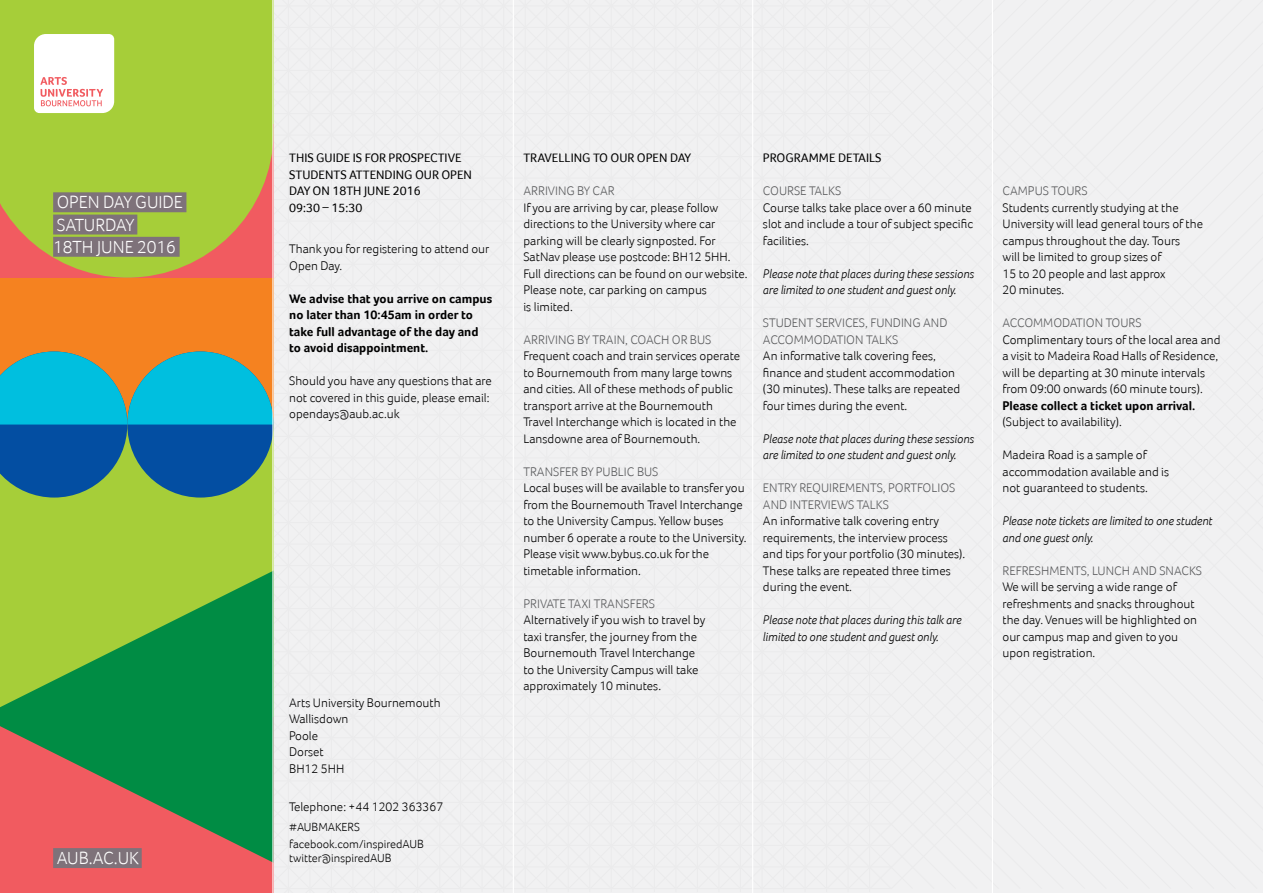
<style>
.page{position:relative;width:1263px;height:893px;background:#fff}
.page>*{position:absolute;margin:0;border:0;box-sizing:border-box;transform-origin:0 0}
.t1{font:300 18px/22.2px "Foco";color:#fff}
.t2{font:300 12.75px/16.5px "Foco";color:#000}
.t3{font:italic 300 12.75px/16.5px "Foco";color:#000}
.t4{font:300 12.75px/16.5px "Foco";color:#58595b}
.t5{font:700 12.75px/16.5px "Foco";color:#000}
.t6{font:12.75px/16.5px "Foco";color:#000}
.t7{font:300 12px/17.1px "Foco";color:#000}
</style>
<div class="page">
<div style="left:461px;top:0;width:21px;height:889px;background:#f1f1f2"></div>
<div style="left:482px;top:0;width:21px;height:889px;background:#f1f1f2"></div>
<div style="left:503px;top:0;width:22px;height:889px;background:#f1f1f2"></div>
<div style="left:525px;top:0;width:21px;height:889px;background:#f1f1f2"></div>
<div style="left:546px;top:0;width:22px;height:889px;background:#f1f1f2"></div>
<div style="left:568px;top:0;width:21px;height:889px;background:#f1f1f2"></div>
<div style="left:589px;top:0;width:22px;height:889px;background:#f1f1f2"></div>
<div style="left:611px;top:0;width:21px;height:889px;background:#f1f1f2"></div>
<div style="left:632px;top:0;width:22px;height:889px;background:#f1f1f2"></div>
<div style="left:654px;top:0;width:21px;height:889px;background:#f1f1f2"></div>
<div style="left:675px;top:0;width:22px;height:889px;background:#f1f1f2"></div>
<div style="left:697px;top:0;width:21px;height:889px;background:#f1f1f2"></div>
<div style="left:718px;top:0;width:22px;height:889px;background:#f1f1f2"></div>
<div style="left:740px;top:0;width:21px;height:889px;background:#f1f1f2"></div>
<div style="left:761px;top:0;width:22px;height:889px;background:#f1f1f2"></div>
<div style="left:783px;top:0;width:22px;height:889px;background:#f1f1f2"></div>
<div style="left:805px;top:0;width:21px;height:889px;background:#f1f1f2"></div>
<div style="left:826px;top:0;width:22px;height:889px;background:#f1f1f2"></div>
<div style="left:848px;top:0;width:21px;height:889px;background:#f1f1f2"></div>
<div style="left:869px;top:0;width:22px;height:889px;background:#f1f1f2"></div>
<div style="left:891px;top:0;width:372px;height:889px;background:#f1f1f2"></div>
<div style="left:450px;top:0;width:11px;height:889px;background:#f1f1f2"></div>
<div style="left:429px;top:0;width:21px;height:893px;background:#f1f1f2"></div>
<div style="left:408px;top:0;width:21px;height:893px;background:#f1f1f2"></div>
<div style="left:385px;top:0;width:23px;height:893px;background:#f1f1f2"></div>
<div style="left:364px;top:0;width:21px;height:893px;background:#f1f1f2"></div>
<div style="left:343px;top:0;width:21px;height:893px;background:#f1f1f2"></div>
<div style="left:321px;top:0;width:22px;height:893px;background:#f1f1f2"></div>
<hr style="left:992px;top:0;width:1px;height:893px;background:#fff">
<hr style="left:752px;top:0;width:1px;height:893px;background:#fff">
<hr style="left:513px;top:0;width:1px;height:893px;background:#fff">
<svg style="left:0;top:0;width:321px;height:893px;background:#95ab6e"></svg>
<h1 class="t1" style="left:53px;top:191px;width:131px">OPEN DAY GUIDE<br>SATURDAY<br>18TH JUNE 2016</h1>
<h1 class="t1" style="left:57px;top:847px;width:84px">AUB.AC.UK</h1>
<p class="t6" style="left:289px;top:149px;width:184px">THIS GUIDE IS FOR PROSPECTIVE<br>STUDENTS ATTENDING OUR OPEN<br>DAY ON 18TH JUNE 2016<br>09:30 – 15:30</p>
<p class="t2" style="left:289px;top:240px;width:202px">Thank you for registering to attend our<br>Open Day.</p>
<p class="t5" style="left:289px;top:290px;width:204px">We advise that you arrive on campus no later than 10:45am in order to take full advantage of the day and to avoid disappointment.</p>
<p class="t2" style="left:289px;top:372px;width:204px">Should you have any questions that are not covered in this guide, please email: opendays@aub.ac.uk</p>
<p class="t2" style="left:289px;top:694px;width:153px">Arts University Bournemouth<br>Wallisdown<br>Poole<br>Dorset<br>BH12 5HH</p>
<p class="t2" style="left:289px;top:799px;width:156px">Telephone: +44 1202 363367</p>
<p class="t7" style="left:289px;top:818px;width:136px">#AUBMAKERS facebook.com/inspiredAUB</p>
<p class="t7" style="left:289px;top:850px;width:104px">twitter@inspiredAUB</p>
<p class="t6" style="left:523px;top:149px;width:169px">TRAVELLING TO OUR OPEN DAY</p>
<p class="t4" style="left:523px;top:182px;width:93px">ARRIVING BY CAR</p>
<p class="t2" style="left:523px;top:199px;width:226px">If you are arriving by car, please follow directions to the University where car parking will be clearly signposted. For SatNav please use postcode: BH12 5HH.<br>Full directions can be found on our website.<br>Please note, car parking on campus<br>is limited.</p>
<p class="t4" style="left:523px;top:331px;width:190px">ARRIVING BY TRAIN, COACH OR BUS</p>
<p class="t2" style="left:523px;top:347px;width:218px">Frequent coach and train services operate to Bournemouth from many large towns and cities. All of these methods of public transport arrive at the Bournemouth Travel Interchange which is located in the Lansdowne area of Bournemouth.</p>
<p class="t4" style="left:523px;top:463px;width:137px">TRANSFER BY PUBLIC BUS</p>
<p class="t2" style="left:523px;top:479px;width:225px">Local buses will be available to transfer you from the Bournemouth Travel Interchange to the University Campus. Yellow buses number 6 operate a route to the University.<br>Please visit www.bybus.co.uk for the timetable information.</p>
<p class="t4" style="left:523px;top:595px;width:133px">PRIVATE TAXI TRANSFERS</p>
<p class="t2" style="left:523px;top:611px;width:184px">Alternatively if you wish to travel by taxi transfer, the journey from the Bournemouth Travel Interchange to the University Campus will take approximately 10 minutes.</p>
<p class="t6" style="left:763px;top:149px;width:120px">PROGRAMME DETAILS</p>
<p class="t4" style="left:763px;top:182px;width:80px">COURSE TALKS</p>
<p class="t2" style="left:763px;top:199px;width:212px;text-align:justify">Course talks take place over a 60 minute slot and include a tour of subject specific facilities.</p>
<p class="t3" style="left:763px;top:265px;width:213px">Please note that places during these sessions are limited to one student and guest only.</p>
<p class="t4" style="left:763px;top:314px;width:186px">STUDENT SERVICES, FUNDING AND<br>ACCOMMODATION TALKS</p>
<p class="t2" style="left:763px;top:347px;width:199px">An informative talk covering fees, finance and student accommodation (30 minutes). These talks are repeated four times during the event.</p>
<p class="t3" style="left:763px;top:430px;width:213px">Please note that places during these sessions are limited to one student and guest only.</p>
<p class="t4" style="left:763px;top:479px;width:194px">ENTRY REQUIREMENTS, PORTFOLIOS<br>AND INTERVIEWS TALKS</p>
<p class="t2" style="left:763px;top:512px;width:204px">An informative talk covering entry requirements, the interview process and tips for your portfolio (30 minutes).<br>These talks are repeated three times during the event.</p>
<p class="t3" style="left:763px;top:611px;width:200px">Please note that places during this talk are limited to one student and guest only.</p>
<p class="t4" style="left:1002px;top:182px;width:87px">CAMPUS TOURS</p>
<p class="t2" style="left:1002px;top:199px;width:202px">Students currently studying at the<br>University will lead general tours of the campus throughout the day. Tours<br>will be limited to group sizes of<br>15 to 20 people and last approx<br>20 minutes.</p>
<p class="t4" style="left:1002px;top:314px;width:141px">ACCOMMODATION TOURS</p>
<p class="t2" style="left:1002px;top:331px;width:220px">Complimentary tours of the local area and a visit to Madeira Road Halls of Residence, will be departing at 30 minute intervals from 09:00 onwards (60 minute tours).</p>
<p class="t5" style="left:1002px;top:397px;width:194px">Please collect a ticket upon arrival.</p>
<p class="t2" style="left:1002px;top:413px;width:121px">(Subject to availability).</p>
<p class="t2" style="left:1002px;top:446px;width:168px">Madeira Road is a sample of accommodation available and is not guaranteed to students.</p>
<p class="t3" style="left:1002px;top:512px;width:211px">Please note tickets are limited to one student and one guest only.</p>
<p class="t4" style="left:1002px;top:562px;width:201px">REFRESHMENTS, LUNCH AND SNACKS</p>
<p class="t2" style="left:1002px;top:578px;width:196px">We will be serving a wide range of refreshments and snacks throughout the day. Venues will be highlighted on our campus map and given to you upon registration.</p>
</div>
